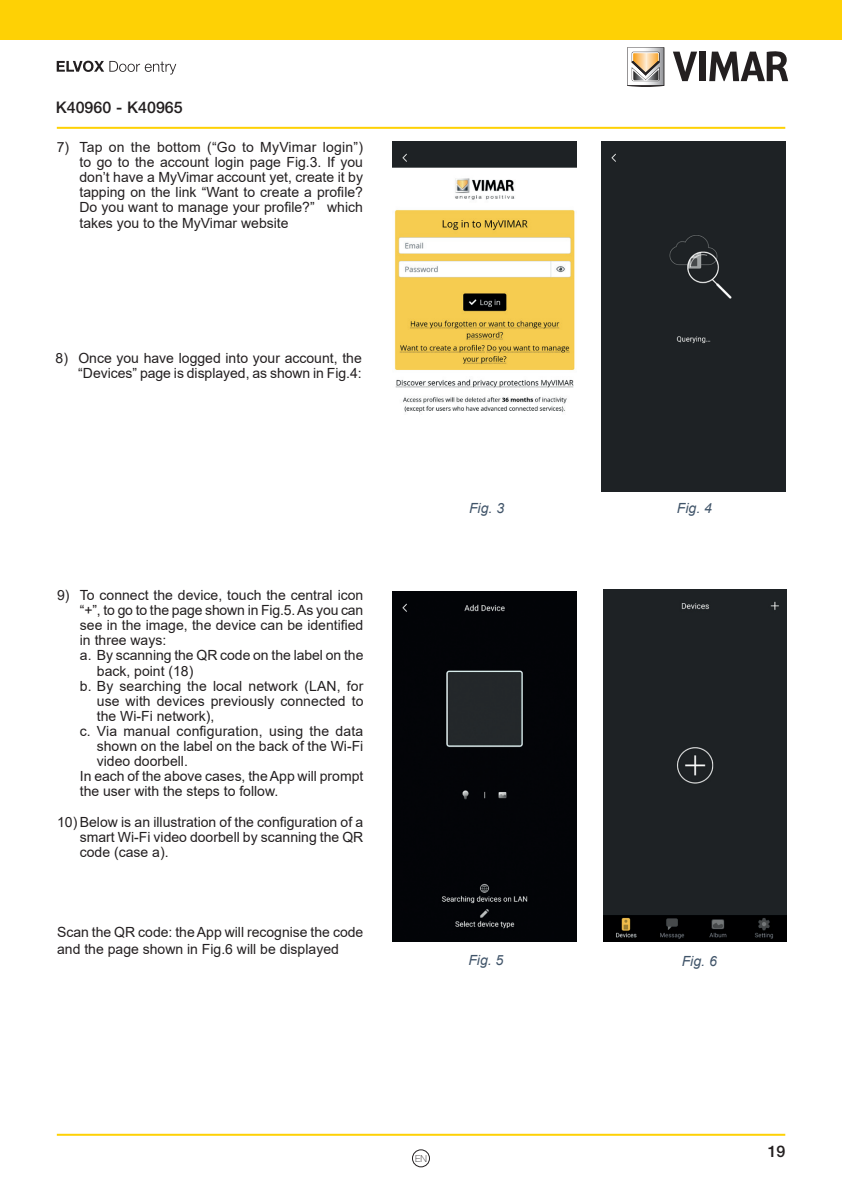
<style>
.page{position:relative;width:842px;height:1191px;background:#fff}
.page>*{position:absolute;margin:0;border:0;box-sizing:border-box;transform-origin:0 0}
.t1{font:500 16px "Helvetica Neue LT Std";color:#231f20}
.t2{font:14px/15.2px "Arial";color:#231f20;text-align:justify}
.t3{font:italic 14px "Arial";color:#405469}
.t4{font:100 9.6px "Helvetica Neue LT Std";color:#231f20}
</style>
<div class="page">
<div style="left:412px;top:1149px;width:18px;height:18px;border:1px solid #231f20;border-radius:50%"></div>
<svg style="left:57px;top:61px;width:119px;height:14px"></svg>
<hr style="left:57px;top:127px;width:728px;height:2px;background:#fed105">
<div style="left:0;top:0;width:842px;height:40px;background:#fed105"></div>
<hr style="left:57px;top:1133px;width:728px;height:2px;background:#fed105">
<svg style="left:627px;top:47px;width:37px;height:40px"></svg>
<svg style="left:673px;top:52px;width:24px;height:29px"></svg>
<div style="left:699px;top:52px;width:7px;height:29px;background:#231f20"></div>
<svg style="left:709px;top:51px;width:79px;height:30px"></svg>
<img style="left:393px;top:142px;width:183px;height:271px">
<img style="left:603px;top:590px;width:184px;height:351px">
<img style="left:393px;top:592px;width:183px;height:349px">
<div style="left:602px;top:142px;width:183px;height:349px;background:#1e2225"></div>
<p class="t1" style="left:56px;top:97px;width:128px">K40960 - K40965</p>
<p class="t2" style="left:79px;top:139px;width:285px;text-indent:-23px">7) Tap on the bottom (“Go to MyVimar login”) to go to the account login page Fig.3. If you don’t have a MyVimar account yet, create it by tapping on the link “Want to create a profile?<br>Do you want to manage your profile?” which takes you to the MyVimar website</p>
<p class="t2" style="left:56px;top:350px;width:308px;text-align:right">8) Once you have logged into your account, the “Devices” page is displayed, as shown in Fig.4:</p>
<p class="t2" style="left:57px;top:587px;width:308px">9) To connect the device, touch the central icon</p>
<p class="t2" style="left:80px;top:602px;width:285px">“+”, to go to the page shown in Fig.5.As you can</p>
<p class="t2" style="left:80px;top:617px;width:285px">see in the image, the device can be identified</p>
<p class="t2" style="left:80px;top:632px;width:88px">in three ways:</p>
<p class="t2" style="left:80px;top:648px;width:285px">a. By scanning the QR code on the label on the</p>
<p class="t2" style="left:97px;top:663px;width:98px">back, point (18)</p>
<p class="t2" style="left:80px;top:678px;width:285px">b. By searching the local network (LAN, for</p>
<p class="t2" style="left:97px;top:693px;width:268px">use with devices previously connected to</p>
<p class="t2" style="left:97px;top:708px;width:119px">the Wi-Fi network),</p>
<p class="t2" style="left:80px;top:723px;width:285px">c. Via manual configuration, using the data</p>
<p class="t2" style="left:97px;top:738px;width:268px">shown on the label on the back of the Wi-Fi</p>
<p class="t2" style="left:97px;top:753px;width:93px">video doorbell.</p>
<p class="t2" style="left:80px;top:768px;width:285px">In each of the above cases, theApp will prompt</p>
<p class="t2" style="left:80px;top:784px;width:200px">the user with the steps to follow.</p>
<p class="t2" style="left:80px;top:814px;width:285px;text-indent:-23px">10) Below is an illustration of the configuration of a smart Wi-Fi video doorbell by scanning the QR code (case a).</p>
<p class="t2" style="left:57px;top:923px;width:308px;line-height:16.8px">Scan the QR code: theApp will recognise the code and the page shown in Fig.6 will be displayed</p>
<p class="t3" style="left:469px;top:499px;width:37px">Fig. 3</p>
<p class="t3" style="left:677px;top:499px;width:37px">Fig. 4</p>
<p class="t3" style="left:468px;top:951px;width:37px">Fig. 5</p>
<p class="t3" style="left:682px;top:952px;width:37px">Fig. 6</p>
<p class="t4" style="left:415px;top:1153px;width:13px">EN</p>
<p class="t1" style="left:768px;top:1141px;width:19px">19</p>
</div>
